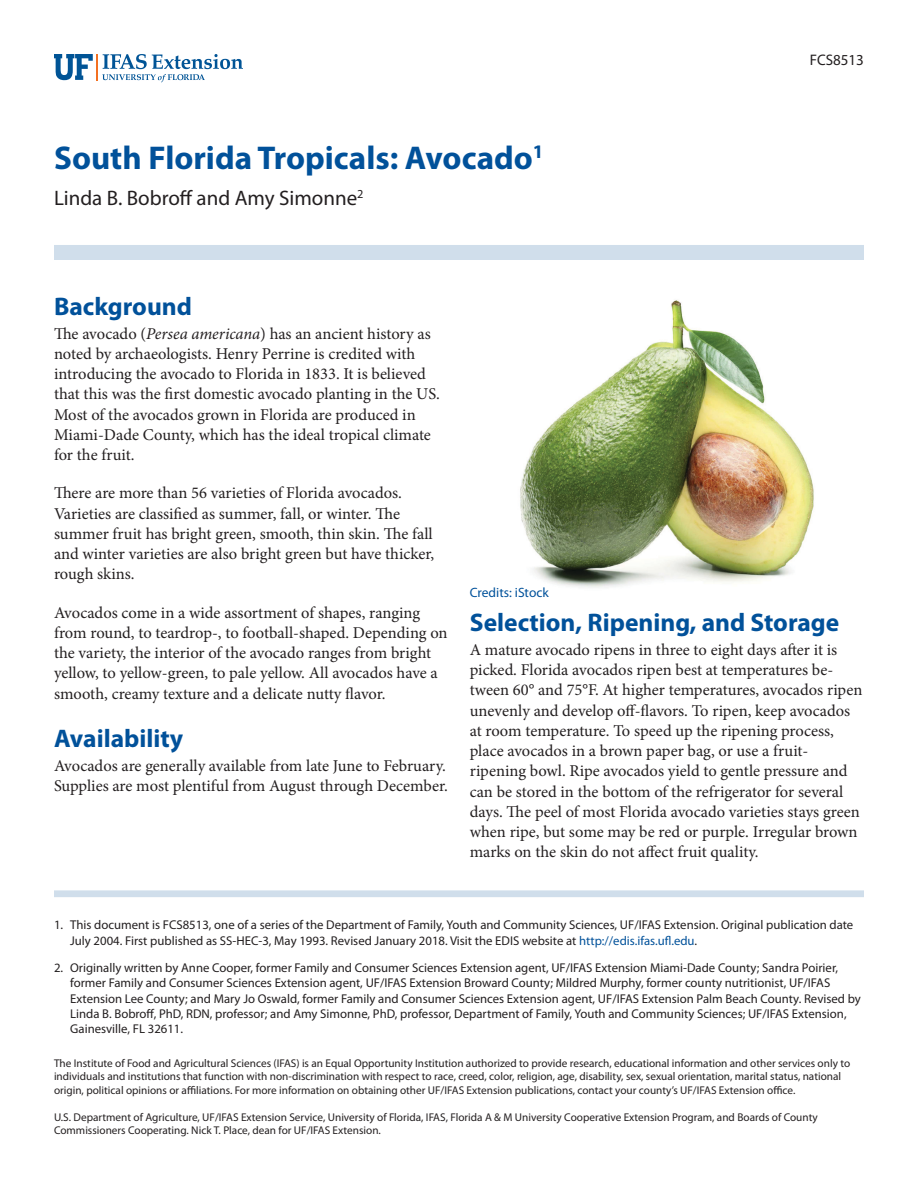
<style>
.page{position:relative;width:918px;height:1188px;background:#fff}
.page>*{position:absolute;margin:0;border:0;box-sizing:border-box;transform-origin:0 0}
.TitleRegular{font:700 33px "Myriad Pro";color:#01519a}
.SectionHeading0{font:700 25.5px "Myriad Pro";color:#01519a}
.Author{font:21px "Myriad Pro";color:#231f20}
.Paragraph{font:16.5px/20.2px "Minion Pro";color:#231f20}
.PubNumber{font:15.3px "Myriad Pro";color:#231f20}
.FigureCaption{font:13.5px "Myriad Pro";color:#01519a}
.t1{font:12.75px/15.3px "Myriad Pro";color:#231f20}
.Disclaimer{font:11.25px/13.5px "Myriad Pro";color:#231f20}
.s1{font-style:italic}
.s2{color:#01519a}
</style>
<div class="page">
<svg style="left:54px;top:54px;width:189px;height:28px"></svg>
<div style="left:54px;top:245px;width:810px;height:15px;background:#d0deeb"></div>
<div style="left:54px;top:890px;width:810px;height:7px;background:#d0deeb"></div>
<img style="left:520px;top:300px;width:294px;height:288px">
<p class="TitleRegular" style="left:54px;top:136px;width:491px">South Florida Tropicals: Avocado<sup>1</sup></p>
<p class="Author" style="left:54px;top:185px;width:311px">Linda B. Bobroff and Amy Simonne<sup>2</sup></p>
<p class="PubNumber" style="left:810px;top:51px;width:56px">FCS8513</p>
<p class="SectionHeading0" style="left:54px;top:290px;width:140px">Background</p>
<p class="Paragraph" style="left:54px;top:323px;width:388px">The avocado (<span class="s1">Persea americana</span>) has an ancient history as noted by archaeologists. Henry Perrine is credited with introducing the avocado to Florida in 1833. It is believed that this was the first domestic avocado planting in the US.<br>Most of the avocados grown in Florida are produced in Miami-Dade County, which has the ideal tropical climate for the fruit.</p>
<p class="Paragraph" style="left:54px;top:483px;width:382px">There are more than 56 varieties of Florida avocados.<br>Varieties are classified as summer, fall, or winter. The summer fruit has bright green, smooth, thin skin. The fall and winter varieties are also bright green but have thicker, rough skins.</p>
<p class="Paragraph" style="left:54px;top:602px;width:395px">Avocados come in a wide assortment of shapes, ranging from round, to teardrop-, to football-shaped. Depending on the variety, the interior of the avocado ranges from bright yellow, to yellow-green, to pale yellow. All avocados have a smooth, creamy texture and a delicate nutty flavor.</p>
<p class="SectionHeading0" style="left:54px;top:722px;width:131px">Availability</p>
<p class="Paragraph" style="left:54px;top:755px;width:396px">Avocados are generally available from late June to February.<br>Supplies are most plentiful from August through December.</p>
<p class="FigureCaption" style="left:470px;top:584px;width:81px">Credits: iStock</p>
<p class="SectionHeading0" style="left:470px;top:606px;width:371px">Selection, Ripening, and Storage</p>
<p class="Paragraph" style="left:470px;top:640px;width:394px">A mature avocado ripens in three to eight days after it is picked. Florida avocados ripen best at temperatures be&shy;tween 60° and 75°F. At higher temperatures, avocados ripen unevenly and develop off-flavors. To ripen, keep avocados at room temperature. To speed up the ripening process, place avocados in a brown paper bag, or use a fruit&shy;ripening bowl. Ripe avocados yield to gentle pressure and can be stored in the bottom of the refrigerator for several days. The peel of most Florida avocado varieties stays green when ripe, but some may be red or purple. Irregular brown marks on the skin do not affect fruit quality.</p>
<p class="t1" style="left:70px;top:917px;width:785px;text-indent:-16px">1. This document is FCS8513, one of a series of the Department of Family, Youth and Community Sciences, UF/IFAS Extension. Original publication date<br>July 2004. First published as SS-HEC-3, May 1993. Revised January 2018. Visit the EDIS website at <span class="s2">http://edis.ifas.ufl.edu</span>.</p>
<p class="t1" style="left:70px;top:960px;width:792px;text-indent:-16px">2. Originally written by Anne Cooper, former Family and Consumer Sciences Extension agent, UF/IFAS Extension Miami-Dade County; Sandra Poirier, former Family and Consumer Sciences Extension agent, UF/IFAS Extension Broward County; Mildred Murphy, former county nutritionist, UF/IFAS Extension Lee County; and Mary Jo Oswald, former Family and Consumer Sciences Extension agent, UF/IFAS Extension Palm Beach County. Revised by Linda B. Bobroff, PhD, RDN, professor; and Amy Simonne, PhD, professor, Department of Family, Youth and Community Sciences; UF/IFAS Extension, Gainesville, FL 32611.</p>
<p class="Disclaimer" style="left:54px;top:1056px;width:798px">The Institute of Food and Agricultural Sciences (IFAS) is an Equal Opportunity Institution authorized to provide research, educational information and other services only to individuals and institutions that function with non-discrimination with respect to race, creed, color, religion, age, disability, sex, sexual orientation, marital status, national origin, political opinions or affiliations. For more information on obtaining other UF/IFAS Extension publications, contact your county’s UF/IFAS Extension office.</p>
<p class="Disclaimer" style="left:54px;top:1110px;width:765px">U.S. Department of Agriculture, UF/IFAS Extension Service, University of Florida, IFAS, Florida A &amp; M University Cooperative Extension Program, and Boards of County<br>Commissioners Cooperating. Nick T. Place, dean for UF/IFAS Extension.</p>
</div>
